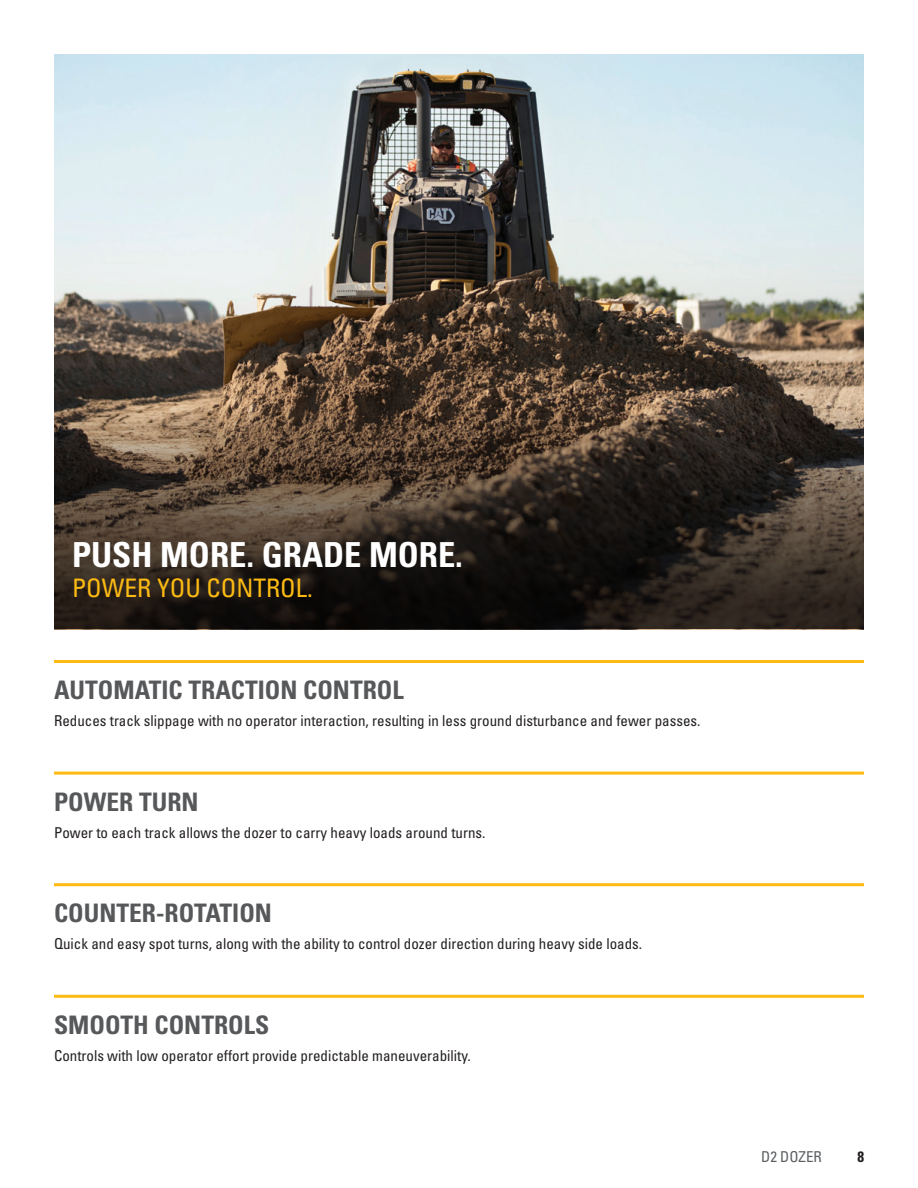
<style>
.page{position:relative;width:918px;height:1188px;background:#fff}
.page>*{position:absolute;margin:0;border:0;box-sizing:border-box;transform-origin:0 0}
.t1{font:700 condensed 34.5px "Univers LT Std";color:#fff}
.t2{font:700 condensed 25.5px "Univers LT Std";color:#57585a}
.t3{font:condensed 25.5px "Univers LT Std";color:#fcba13}
.t4{font:condensed 15px "Univers LT Std";color:#231f20}
.t5{font:condensed 15px "Univers LT Std";color:#5d6163}
.t6{font:700 condensed 15px "Univers LT Std";color:#231f20}
</style>
<div class="page">
<svg style="left:54px;top:54px;width:810px;height:574px;background:#78746f"></svg>
<hr style="left:54px;top:660px;width:810px;height:3px;background:#fcba13">
<hr style="left:54px;top:772px;width:810px;height:3px;background:#fcba13">
<hr style="left:54px;top:883px;width:810px;height:3px;background:#fcba13">
<hr style="left:54px;top:995px;width:810px;height:3px;background:#fcba13">
<h1 class="t1" style="left:72px;top:534px;width:392px">PUSH MORE. GRADE MORE.</h1>
<h2 class="t3" style="left:72px;top:572px;width:242px">POWER YOU CONTROL.</h2>
<h2 class="t2" style="left:54px;top:674px;width:351px">AUTOMATIC TRACTION CONTROL</h2>
<p class="t4" style="left:54px;top:711px;width:648px">Reduces track slippage with no operator interaction, resulting in less ground disturbance and fewer passes.</p>
<h2 class="t2" style="left:54px;top:786px;width:146px">POWER TURN</h2>
<p class="t4" style="left:54px;top:823px;width:433px">Power to each track allows the dozer to carry heavy loads around turns.</p>
<h2 class="t2" style="left:54px;top:897px;width:219px">COUNTER-ROTATION</h2>
<p class="t4" style="left:54px;top:934px;width:590px">Quick and easy spot turns, along with the ability to control dozer direction during heavy side loads.</p>
<h2 class="t2" style="left:54px;top:1009px;width:217px">SMOOTH CONTROLS</h2>
<p class="t4" style="left:54px;top:1046px;width:418px">Controls with low operator effort provide predictable maneuverability.</p>
<p class="t5" style="left:761px;top:1147px;width:62px">D2 DOZER</p>
<p class="t6" style="left:857px;top:1147px;width:8px">8</p>
</div>
